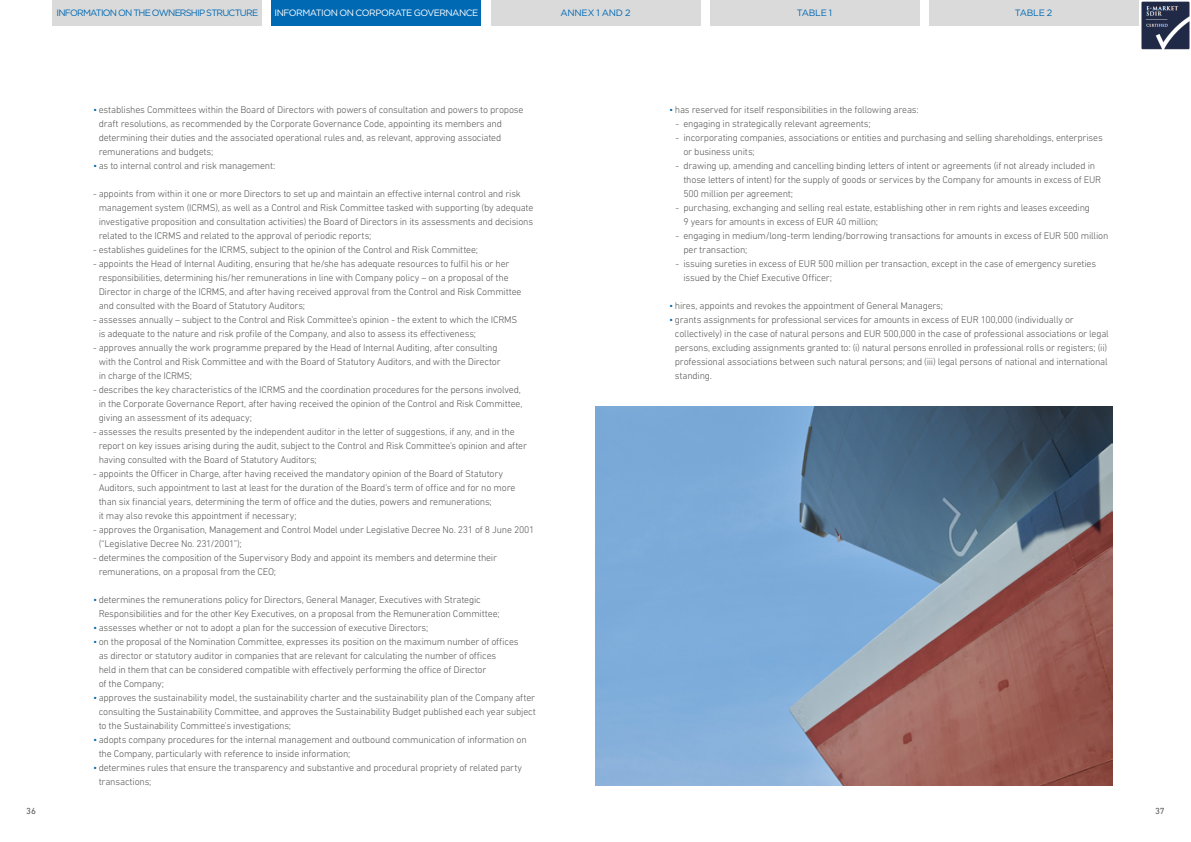
<style>
.page{position:relative;width:1191px;height:842px;background:#fff}
.page>*{position:absolute;margin:0;border:0;box-sizing:border-box;transform-origin:0 0}
.t1{font:300 9.9px/14px "DIN Next LT Pro";letter-spacing:-.02em;color:#575756}
.t2{font:9.2px "Gotham";letter-spacing:-.08em;color:#0069b4}
.t3{font:9.2px "Gotham";letter-spacing:-.055em;color:#fff}
.t4{font:9.2px "Gotham";letter-spacing:-.015em;color:#0069b4}
.t5{font:9px "DIN Next LT Pro";color:#575756}
.s1{color:#0069b4}
</style>
<div class="page">
<img style="left:595px;top:407px;width:517px;height:378px">
<div style="left:52px;top:0;width:210px;height:26px;background:#dadada"></div>
<div style="left:271px;top:0;width:210px;height:26px;background:#0069b4"></div>
<div style="left:490px;top:0;width:210px;height:26px;background:#dadada"></div>
<div style="left:709px;top:0;width:210px;height:26px;background:#dadada"></div>
<div style="left:928px;top:0;width:210px;height:26px;background:#dadada"></div>
<img style="left:1141px;top:1px;width:49px;height:49px">
<p class="t2" style="left:56px;top:7px;width:203px">INFORMATION ON THE OWNERSHIP STRUCTURE</p>
<p class="t3" style="left:274px;top:7px;width:205px">INFORMATION ON CORPORATE GOVERNANCE</p>
<p class="t4" style="left:560px;top:7px;width:72px">ANNEX 1 AND 2</p>
<p class="t2" style="left:797px;top:7px;width:37px">TABLE 1</p>
<p class="t2" style="left:1014px;top:7px;width:39px">TABLE 2</p>
<p class="t1" style="left:99px;top:102px;width:426px;text-indent:-6px"><span class="s1">•</span> establishes Committees within the Board of Directors with powers of consultation and powers to propose draft resolutions, as recommended by the Corporate Governance Code, appointing its members and determining their duties and the associated operational rules and, as relevant, approving associated remunerations and budgets;</p>
<p class="t1" style="left:93px;top:158px;width:184px"><span class="s1">•</span> as to internal control and risk management:</p>
<p class="t1" style="left:99px;top:186px;width:436px;text-indent:-6px">- appoints from within it one or more Directors to set up and maintain an effective internal control and risk management system (ICRMS), as well as a Control and Risk Committee tasked with supporting (by adequate investigative proposition and consultation activities) the Board of Directors in its assessments and decisions related to the ICRMS and related to the approval of periodic reports;</p>
<p class="t1" style="left:93px;top:242px;width:386px">- establishes guidelines for the ICRMS, subject to the opinion of the Control and Risk Committee;</p>
<p class="t1" style="left:99px;top:256px;width:424px;text-indent:-6px">- appoints the Head of Internal Auditing, ensuring that he/she has adequate resources to fulfil his or her responsibilities, determining his/her remunerations in line with Company policy – on a proposal of the Director in charge of the ICRMS, and after having received approval from the Control and Risk Committee and consulted with the Board of Statutory Auditors;</p>
<p class="t1" style="left:99px;top:312px;width:420px;text-indent:-6px">- assesses annually – subject to the Control and Risk Committee’s opinion - the extent to which the ICRMS is adequate to the nature and risk profile of the Company, and also to assess its effectiveness;</p>
<p class="t1" style="left:99px;top:340px;width:403px;text-indent:-6px">- approves annually the work programme prepared by the Head of Internal Auditing, after consulting with the Control and Risk Committee and with the Board of Statutory Auditors, and with the Director in charge of the ICRMS;</p>
<p class="t1" style="left:99px;top:382px;width:425px;text-indent:-6px">- describes the key characteristics of the ICRMS and the coordination procedures for the persons involved, in the Corporate Governance Report, after having received the opinion of the Control and Risk Committee, giving an assessment of its adequacy;</p>
<p class="t1" style="left:99px;top:424px;width:430px;text-indent:-6px">- assesses the results presented by the independent auditor in the letter of suggestions, if any, and in the report on key issues arising during the audit, subject to the Control and Risk Committee’s opinion and after having consulted with the Board of Statutory Auditors;</p>
<p class="t1" style="left:99px;top:466px;width:418px;text-indent:-6px">- appoints the Officer in Charge, after having received the mandatory opinion of the Board of Statutory Auditors, such appointment to last at least for the duration of the Board’s term of office and for no more than six financial years, determining the term of office and the duties, powers and remunerations;<br>it may also revoke this appointment if necessary;</p>
<p class="t1" style="left:99px;top:522px;width:437px;text-indent:-6px">- approves the Organisation, Management and Control Model under Legislative Decree No. 231 of 8 June 2001 (“Legislative Decree No. 231/2001”);</p>
<p class="t1" style="left:99px;top:550px;width:400px;text-indent:-6px">- determines the composition of the Supervisory Body and appoint its members and determine their remunerations, on a proposal from the CEO;</p>
<p class="t1" style="left:99px;top:592px;width:402px;text-indent:-6px"><span class="s1">•</span> determines the remunerations policy for Directors, General Manager, Executives with Strategic<br>Responsibilities and for the other Key Executives, on a proposal from the Remuneration Committee;</p>
<p class="t1" style="left:93px;top:620px;width:337px"><span class="s1">•</span> assesses whether or not to adopt a plan for the succession of executive Directors;</p>
<p class="t1" style="left:99px;top:634px;width:421px;text-indent:-6px"><span class="s1">•</span> on the proposal of the Nomination Committee, expresses its position on the maximum number of offices as director or statutory auditor in companies that are relevant for calculating the number of offices<br>held in them that can be considered compatible with effectively performing the office of Director<br>of the Company;</p>
<p class="t1" style="left:99px;top:690px;width:439px;text-align:justify;text-indent:-6px"><span class="s1">•</span> approves the sustainability model, the sustainability charter and the sustainability plan of the Company after consulting the Sustainability Committee, and approves the Sustainability Budget published each year subject to the Sustainability Committee’s investigations;</p>
<p class="t1" style="left:99px;top:732px;width:429px;text-indent:-6px"><span class="s1">•</span> adopts company procedures for the internal management and outbound communication of information on the Company, particularly with reference to inside information;</p>
<p class="t1" style="left:99px;top:760px;width:425px;text-indent:-6px"><span class="s1">•</span> determines rules that ensure the transparency and substantive and procedural propriety of related party transactions;</p>
<p class="t1" style="left:669px;top:102px;width:251px"><span class="s1">•</span> has reserved for itself responsibilities in the following areas:</p>
<p class="t1" style="left:675px;top:116px;width:197px">- engaging in strategically relevant agreements;</p>
<p class="t1" style="left:683px;top:130px;width:421px;text-indent:-8px">- incorporating companies, associations or entities and purchasing and selling shareholdings, enterprises or business units;</p>
<p class="t1" style="left:683px;top:158px;width:419px;text-indent:-8px">- drawing up, amending and cancelling binding letters of intent or agreements (if not already included in those letters of intent) for the supply of goods or services by the Company for amounts in excess of EUR<br>500 million per agreement;</p>
<p class="t1" style="left:683px;top:200px;width:408px;text-indent:-8px">- purchasing, exchanging and selling real estate, establishing other in rem rights and leases exceeding<br>9 years for amounts in excess of EUR 40 million;</p>
<p class="t1" style="left:683px;top:228px;width:426px;text-indent:-8px">- engaging in medium/long-term lending/borrowing transactions for amounts in excess of EUR 500 million per transaction;</p>
<p class="t1" style="left:683px;top:256px;width:414px;text-indent:-8px">- issuing sureties in excess of EUR 500 million per transaction, except in the case of emergency sureties issued by the Chief Executive Officer;</p>
<p class="t1" style="left:669px;top:298px;width:275px"><span class="s1">•</span> hires, appoints and revokes the appointment of General Managers;</p>
<p class="t1" style="left:675px;top:312px;width:435px;text-indent:-6px"><span class="s1">•</span> grants assignments for professional services for amounts in excess of EUR 100,000 (individually or collectively) in the case of natural persons and EUR 500,000 in the case of professional associations or legal persons, excluding assignments granted to: (i) natural persons enrolled in professional rolls or registers; (ii) professional associations between such natural persons; and (iii) legal persons of national and international standing.</p>
<p class="t5" style="left:26px;top:806px;width:11px">36</p>
<p class="t5" style="left:1155px;top:806px;width:11px">37</p>
</div>
